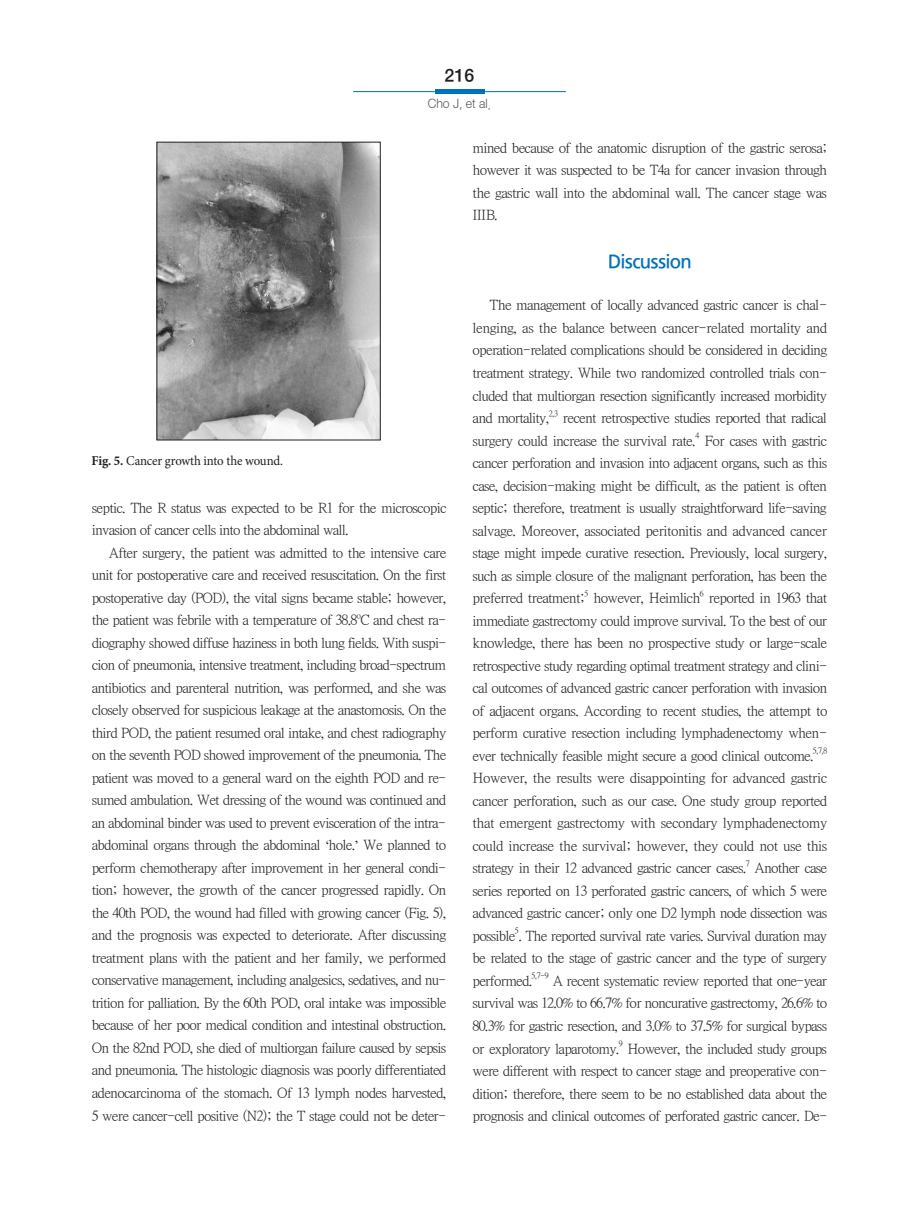
<style>
.page{position:relative;width:919px;height:1217px;background:#fff}
.page>*{position:absolute;margin:0;border:0;box-sizing:border-box;transform-origin:0 0}
.서론{font:18.75px "Rix J Go M";letter-spacing:-.04em;color:#0071bb}
.t1{font:18px "Sand Kg";color:#231f20}
.본문_바탕글{font:14.25px/22.5px "Ymjo 420";letter-spacing:-.1em;color:#231f20;text-align:justify}
.그림제목{font:13.5px "Minion Pro";letter-spacing:-.015em;color:#231f20;scale:.95 1}
.머리글_왼쪽{font:12.75px "Sand Jg";letter-spacing:-.005em;color:#57585a}
.본문_바탕글-2{font:8.25px "Ymjo 420";color:#231f20}
.s1{font-weight:700}
.s2{font-family:"Times"}
</style>
<div class="page">
<hr style="left:353px;top:91px;width:213px;height:1px;background:#0071bb">
<div style="left:435px;top:89px;width:49px;height:5px;background:#0071bb"></div>
<img style="left:159px;top:144px;width:219px;height:294px">
<p class="t1" style="left:444px;top:67px;width:31px">216</p>
<p class="머리글_왼쪽" style="left:428px;top:98px;width:65px">Cho J, et al.</p>
<p class="그림제목" style="left:91px;top:451px;width:203px"><span class="s1">Fig. 5.</span> Cancer growth into the wound.</p>
<p class="본문_바탕글" style="left:91px;top:496px;width:357px">septic. The R status was expected to be R1 for the microscopic invasion of cancer cells into the abdominal wall.</p>
<p class="본문_바탕글" style="left:91px;top:541px;width:357px;text-indent:17px">After surgery, the patient was admitted to the intensive care unit for postoperative care and received resuscitation. On the first postoperative day (POD), the vital signs became stable; however, the patient was febrile with a temperature of 38.8 C and chest ra-</p>
<p class="본문_바탕글-2" style="left:356px;top:611px;width:6px">o</p>
<p class="본문_바탕글" style="left:91px;top:631px;width:357px">diography showed diffuse haziness in both lung fields. With suspi&shy;cion of pneumonia, intensive treatment, including broad-spectrum antibiotics and parenteral nutrition, was performed, and she was closely observed for suspicious leakage at the anastomosis. On the third POD, the patient resumed oral intake, and chest radiography on the seventh POD showed improvement of the pneumonia. The patient was moved to a general ward on the eighth POD and re&shy;sumed ambulation. Wet dressing of the wound was continued and an abdominal binder was used to prevent evisceration of the intra&shy;abdominal organs through the abdominal <span class="s2">‘</span>hole.<span class="s2">’</span> We planned to perform chemotherapy after improvement in her general condi&shy;tion; however, the growth of the cancer progressed rapidly. On the 40th POD, the wound had filled with growing cancer (Fig. 5), and the prognosis was expected to deteriorate. After discussing treatment plans with the patient and her family, we performed conservative management, including analgesics, sedatives, and nu&shy;trition for palliation. By the 60th POD, oral intake was impossible because of her poor medical condition and intestinal obstruction.<br>On the 82nd POD, she died of multiorgan failure caused by sepsis and pneumonia. The histologic diagnosis was poorly differentiated adenocarcinoma of the stomach. Of 13 lymph nodes harvested, 5 were cancer-cell positive (N2); the T stage could not be deter-</p>
<p class="본문_바탕글" style="left:472px;top:137px;width:357px">mined because of the anatomic disruption of the gastric serosa; however it was suspected to be T4a for cancer invasion through the gastric wall into the abdominal wall. The cancer stage was IIIB.</p>
<p class="서론" style="left:607px;top:251px;width:86px">Discussion</p>
<p class="본문_바탕글" style="left:472px;top:294px;width:357px;text-indent:17px">The management of locally advanced gastric cancer is chal&shy;lenging, as the balance between cancer-related mortality and operation-related complications should be considered in deciding treatment strategy. While two randomized controlled trials con&shy;cluded that multiorgan resection significantly increased morbidity and mortality,</p>
<p class="본문_바탕글-2" style="left:548px;top:409px;width:11px">2,3</p>
<p class="본문_바탕글" style="left:472px;top:407px;width:356px;text-indent:90px">recent retrospective studies reported that radical surgery could increase the survival rate.</p>
<p class="본문_바탕글-2" style="left:695px;top:431px;width:6px">4</p>
<p class="본문_바탕글" style="left:472px;top:429px;width:357px;text-indent:232px">For cases with gastric cancer perforation and invasion into adjacent organs, such as this case, decision-making might be difficult, as the patient is often septic; therefore, treatment is usually straightforward life-saving salvage. Moreover, associated peritonitis and advanced cancer stage might impede curative resection. Previously, local surgery, such as simple closure of the malignant perforation, has been the preferred treatment;</p>
<p class="본문_바탕글-2" style="left:584px;top:589px;width:6px">5</p>
<p class="본문_바탕글" style="left:593px;top:587px;width:109px">however, Heimlich</p>
<p class="본문_바탕글-2" style="left:699px;top:589px;width:6px">6</p>
<p class="본문_바탕글" style="left:472px;top:587px;width:357px;text-indent:236px">reported in 1963 that immediate gastrectomy could improve survival. To the best of our knowledge, there has been no prospective study or large-scale retrospective study regarding optimal treatment strategy and clini&shy;cal outcomes of advanced gastric cancer perforation with invasion of adjacent organs. According to recent studies, the attempt to perform curative resection including lymphadenectomy when&shy;ever technically feasible might secure a good clinical outcome.</p>
<p class="본문_바탕글-2" style="left:812px;top:746px;width:16px">5,7,8</p>
<p class="본문_바탕글" style="left:472px;top:767px;width:357px">However, the results were disappointing for advanced gastric cancer perforation, such as our case. One study group reported that emergent gastrectomy with secondary lymphadenectomy could increase the survival; however, they could not use this strategy in their 12 advanced gastric cancer cases.</p>
<p class="본문_바탕글-2" style="left:745px;top:859px;width:6px">7</p>
<p class="본문_바탕글" style="left:472px;top:857px;width:357px;text-indent:282px">Another case series reported on 13 perforated gastric cancers, of which 5 were advanced gastric cancer; only one D2 lymph node dissection was possible . The reported survival rate varies. Survival duration may</p>
<p class="본문_바탕글-2" style="left:514px;top:926px;width:6px">5</p>
<p class="본문_바탕글" style="left:472px;top:947px;width:357px">be related to the stage of gastric cancer and the type of surgery performed.</p>
<p class="본문_바탕글-2" style="left:531px;top:971px;width:19px">5,7-9</p>
<p class="본문_바탕글" style="left:472px;top:969px;width:357px;text-indent:80px">A recent systematic review reported that one-year survival was 12.0% to 66.7% for noncurative gastrectomy, 26.6% to 80.3% for gastric resection, and 3.0% to 37.5% for surgical bypass or exploratory laparotomy.</p>
<p class="본문_바탕글-2" style="left:618px;top:1039px;width:6px">9</p>
<p class="본문_바탕글" style="left:472px;top:1037px;width:357px;text-indent:155px">However, the included study groups were different with respect to cancer stage and preoperative con&shy;dition; therefore, there seem to be no established data about the prognosis and clinical outcomes of perforated gastric cancer. De-</p>
</div>
